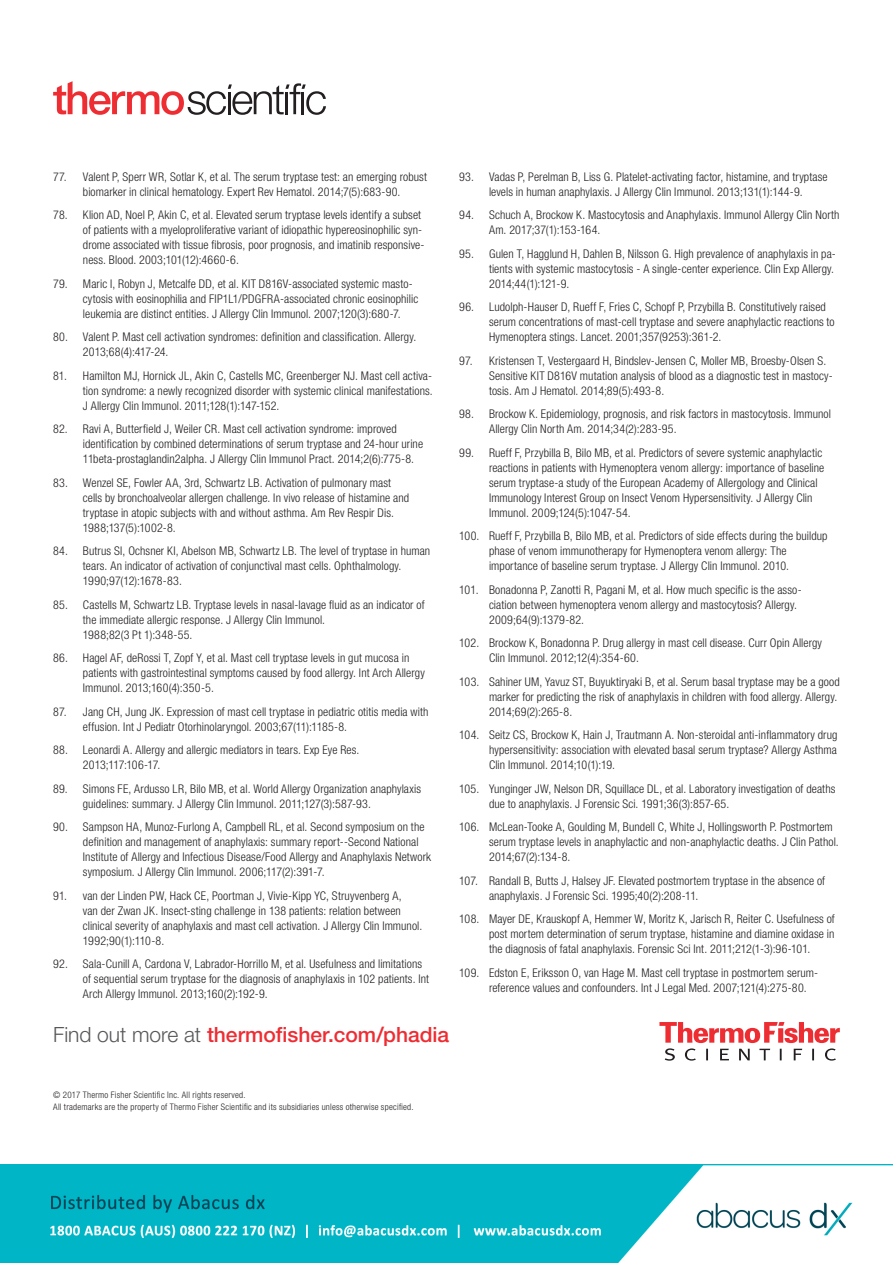
<style>
.page{position:relative;width:893px;height:1263px;background:#fff}
.page>*{position:absolute;margin:0;border:0;box-sizing:border-box;transform-origin:0 0}
.Slut_mellanrubrik{font:500 21px "Helvetica Neue LT Std";color:#ee2d33}
.Referenser{font:300 condensed 12px/15px "Helvetica Neue LT Std";letter-spacing:.01em;color:#231f20}
.Slut_bröd{font:300 condensed 9px/12px "Helvetica Neue LT Std";letter-spacing:.025em;color:#231f20}
.s1{font-weight:300;color:#57585a}
</style>
<div class="page">
<svg style="left:53px;top:81px;width:273px;height:34px"></svg>
<svg style="left:659px;top:1022px;width:181px;height:39px"></svg>
<img style="left:0;top:1164px;width:893px;height:99px">
<p class="Referenser" style="left:53px;top:169px;width:375px;text-align:center">77. Valent P, Sperr WR, Sotlar K, et al. The serum tryptase test: an emerging robust biomarker in clinical hematology. Expert Rev Hematol. 2014;7(5):683-90.</p>
<p class="Referenser" style="left:83px;top:207px;width:343px;text-indent:-30px">78. Klion AD, Noel P, Akin C, et al. Elevated serum tryptase levels identify a subset of patients with a myeloproliferative variant of idiopathic hypereosinophilic syn&shy;drome associated with tissue fibrosis, poor prognosis, and imatinib responsive&shy;ness. Blood. 2003;101(12):4660-6.</p>
<p class="Referenser" style="left:83px;top:276px;width:337px;text-indent:-30px">79. Maric I, Robyn J, Metcalfe DD, et al. KIT D816V-associated systemic masto&shy;cytosis with eosinophilia and FIP1L1/PDGFRA-associated chronic eosinophilic leukemia are distinct entities. J Allergy Clin Immunol. 2007;120(3):680-7.</p>
<p class="Referenser" style="left:83px;top:329px;width:335px;text-indent:-30px">80. Valent P. Mast cell activation syndromes: definition and classification. Allergy.<br>2013;68(4):417-24.</p>
<p class="Referenser" style="left:83px;top:368px;width:351px;text-align:justify;text-indent:-30px">81. Hamilton MJ, Hornick JL, Akin C, Castells MC, Greenberger NJ. Mast cell activa&shy;tion syndrome: a newly recognized disorder with systemic clinical manifestations.<br>J Allergy Clin Immunol. 2011;128(1):147-152.</p>
<p class="Referenser" style="left:83px;top:421px;width:342px;text-indent:-30px">82. Ravi A, Butterfield J, Weiler CR. Mast cell activation syndrome: improved identification by combined determinations of serum tryptase and 24-hour urine<br>11beta-prostaglandin2alpha. J Allergy Clin Immunol Pract. 2014;2(6):775-8.</p>
<p class="Referenser" style="left:83px;top:475px;width:328px;text-indent:-30px">83. Wenzel SE, Fowler AA, 3rd, Schwartz LB. Activation of pulmonary mast cells by bronchoalveolar allergen challenge. In vivo release of histamine and tryptase in atopic subjects with and without asthma. Am Rev Respir Dis.<br>1988;137(5):1002-8.</p>
<p class="Referenser" style="left:83px;top:543px;width:349px;text-indent:-30px">84. Butrus SI, Ochsner KI, Abelson MB, Schwartz LB. The level of tryptase in human tears. An indicator of activation of conjunctival mast cells. Ophthalmology.<br>1990;97(12):1678-83.</p>
<p class="Referenser" style="left:83px;top:597px;width:343px;text-indent:-30px">85. Castells M, Schwartz LB. Tryptase levels in nasal-lavage fluid as an indicator of the immediate allergic response. J Allergy Clin Immunol.<br>1988;82(3 Pt 1):348-55.</p>
<p class="Referenser" style="left:83px;top:650px;width:343px;text-indent:-30px">86. Hagel AF, deRossi T, Zopf Y, et al. Mast cell tryptase levels in gut mucosa in patients with gastrointestinal symptoms caused by food allergy. Int Arch Allergy<br>Immunol. 2013;160(4):350-5.</p>
<p class="Referenser" style="left:83px;top:704px;width:347px;text-indent:-30px">87. Jang CH, Jung JK. Expression of mast cell tryptase in pediatric otitis media with effusion. Int J Pediatr Otorhinolaryngol. 2003;67(11):1185-8.</p>
<p class="Referenser" style="left:83px;top:742px;width:278px;text-indent:-30px">88. Leonardi A. Allergy and allergic mediators in tears. Exp Eye Res.<br>2013;117:106-17.</p>
<p class="Referenser" style="left:83px;top:781px;width:340px;text-indent:-30px">89. Simons FE, Ardusso LR, Bilo MB, et al. World Allergy Organization anaphylaxis guidelines: summary. J Allergy Clin Immunol. 2011;127(3):587-93.</p>
<p class="Referenser" style="left:83px;top:819px;width:350px;text-indent:-30px">90. Sampson HA, Munoz-Furlong A, Campbell RL, et al. Second symposium on the definition and management of anaphylaxis: summary report--Second National Institute of Allergy and Infectious Disease/Food Allergy and Anaphylaxis Network symposium. J Allergy Clin Immunol. 2006;117(2):391-7.</p>
<p class="Referenser" style="left:83px;top:888px;width:341px;text-indent:-30px">91. van der Linden PW, Hack CE, Poortman J, Vivie-Kipp YC, Struyvenberg A,<br>van der Zwan JK. Insect-sting challenge in 138 patients: relation between clinical severity of anaphylaxis and mast cell activation. J Allergy Clin Immunol.<br>1992;90(1):110-8.</p>
<p class="Referenser" style="left:83px;top:956px;width:348px;text-indent:-30px">92. Sala-Cunill A, Cardona V, Labrador-Horrillo M, et al. Usefulness and limitations of sequential serum tryptase for the diagnosis of anaphylaxis in 102 patients. Int<br>Arch Allergy Immunol. 2013;160(2):192-9.</p>
<p class="Slut_mellanrubrik" style="left:53px;top:1022px;width:397px"><span class="s1">Find out more at</span> thermofisher.com/phadia</p>
<p class="Referenser" style="left:459px;top:169px;width:370px;text-align:center">93. Vadas P, Perelman B, Liss G. Platelet-activating factor, histamine, and tryptase levels in human anaphylaxis. J Allergy Clin Immunol. 2013;131(1):144-9.</p>
<p class="Referenser" style="left:489px;top:207px;width:352px;text-indent:-30px">94. Schuch A, Brockow K. Mastocytosis and Anaphylaxis. Immunol Allergy Clin North<br>Am. 2017;37(1):153-164.</p>
<p class="Referenser" style="left:489px;top:246px;width:348px;text-indent:-30px">95. Gulen T, Hagglund H, Dahlen B, Nilsson G. High prevalence of anaphylaxis in pa&shy;tients with systemic mastocytosis - A single-center experience. Clin Exp Allergy.<br>2014;44(1):121-9.</p>
<p class="Referenser" style="left:489px;top:299px;width:347px;text-indent:-30px">96. Ludolph-Hauser D, Rueff F, Fries C, Schopf P, Przybilla B. Constitutively raised serum concentrations of mast-cell tryptase and severe anaphylactic reactions to<br>Hymenoptera stings. Lancet. 2001;357(9253):361-2.</p>
<p class="Referenser" style="left:489px;top:353px;width:345px;text-indent:-30px">97. Kristensen T, Vestergaard H, Bindslev-Jensen C, Moller MB, Broesby-Olsen S.<br>Sensitive KIT D816V mutation analysis of blood as a diagnostic test in mastocy&shy;tosis. Am J Hematol. 2014;89(5):493-8.</p>
<p class="Referenser" style="left:489px;top:406px;width:343px;text-indent:-30px">98. Brockow K. Epidemiology, prognosis, and risk factors in mastocytosis. Immunol<br>Allergy Clin North Am. 2014;34(2):283-95.</p>
<p class="Referenser" style="left:489px;top:445px;width:337px;text-indent:-30px">99. Rueff F, Przybilla B, Bilo MB, et al. Predictors of severe systemic anaphylactic reactions in patients with Hymenoptera venom allergy: importance of baseline serum tryptase-a study of the European Academy of Allergology and Clinical Immunology Interest Group on Insect Venom Hypersensitivity. J Allergy Clin Immunol. 2009;124(5):1047-54.</p>
<p class="Referenser" style="left:489px;top:528px;width:340px;text-indent:-30px">100. Rueff F, Przybilla B, Bilo MB, et al. Predictors of side effects during the buildup phase of venom immunotherapy for Hymenoptera venom allergy: The importance of baseline serum tryptase. J Allergy Clin Immunol. 2010.</p>
<p class="Referenser" style="left:489px;top:582px;width:314px;text-indent:-30px">101. Bonadonna P, Zanotti R, Pagani M, et al. How much specific is the asso&shy;ciation between hymenoptera venom allergy and mastocytosis? Allergy.<br>2009;64(9):1379-82.</p>
<p class="Referenser" style="left:489px;top:635px;width:335px;text-indent:-30px">102. Brockow K, Bonadonna P. Drug allergy in mast cell disease. Curr Opin Allergy<br>Clin Immunol. 2012;12(4):354-60.</p>
<p class="Referenser" style="left:489px;top:674px;width:352px;text-indent:-30px">103. Sahiner UM, Yavuz ST, Buyuktiryaki B, et al. Serum basal tryptase may be a good marker for predicting the risk of anaphylaxis in children with food allergy. Allergy.<br>2014;69(2):265-8.</p>
<p class="Referenser" style="left:489px;top:727px;width:350px;text-align:justify;text-indent:-30px">104. Seitz CS, Brockow K, Hain J, Trautmann A. Non-steroidal anti-inflammatory drug hypersensitivity: association with elevated basal serum tryptase? Allergy Asthma Clin Immunol. 2014;10(1):19.</p>
<p class="Referenser" style="left:489px;top:781px;width:348px;text-indent:-30px">105. Yunginger JW, Nelson DR, Squillace DL, et al. Laboratory investigation of deaths due to anaphylaxis. J Forensic Sci. 1991;36(3):857-65.</p>
<p class="Referenser" style="left:489px;top:819px;width:351px;text-indent:-30px">106. McLean-Tooke A, Goulding M, Bundell C, White J, Hollingsworth P. Postmortem serum tryptase levels in anaphylactic and non-anaphylactic deaths. J Clin Pathol.<br>2014;67(2):134-8.</p>
<p class="Referenser" style="left:489px;top:873px;width:338px;text-indent:-30px">107. Randall B, Butts J, Halsey JF. Elevated postmortem tryptase in the absence of anaphylaxis. J Forensic Sci. 1995;40(2):208-11.</p>
<p class="Referenser" style="left:489px;top:911px;width:347px;text-align:justify;text-indent:-30px">108. Mayer DE, Krauskopf A, Hemmer W, Moritz K, Jarisch R, Reiter C. Usefulness of post mortem determination of serum tryptase, histamine and diamine oxidase in the diagnosis of fatal anaphylaxis. Forensic Sci Int. 2011;212(1-3):96-101.</p>
<p class="Referenser" style="left:489px;top:965px;width:331px;text-indent:-30px">109. Edston E, Eriksson O, van Hage M. Mast cell tryptase in postmortem serum&shy;reference values and confounders. Int J Legal Med. 2007;121(4):275-80.</p>
<p class="Slut_bröd" style="left:53px;top:1088px;width:362px">© 2017 Thermo Fisher Scientific Inc. All rights reserved.<br>All trademarks are the property of Thermo Fisher Scientific and its subsidiaries unless otherwise specified.</p>
</div>
